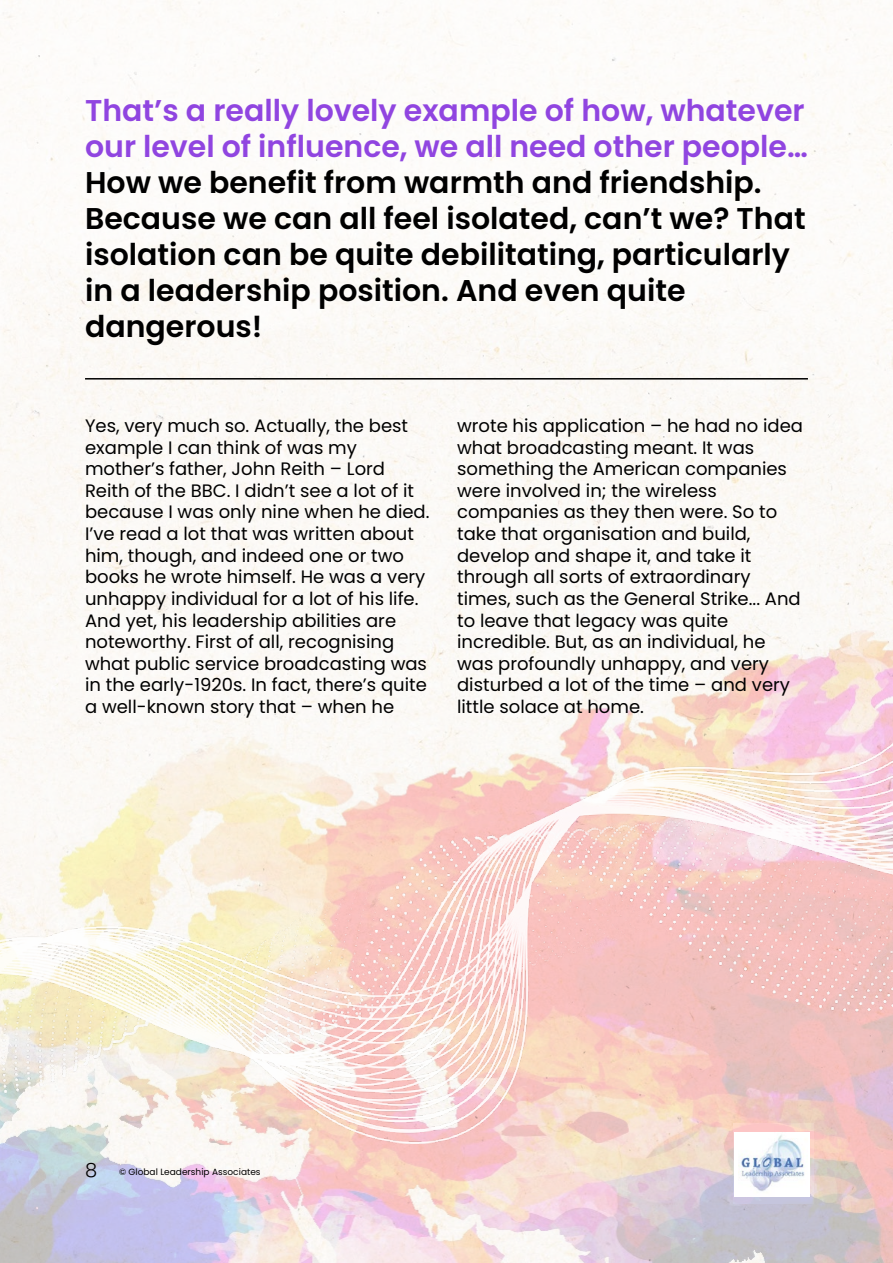
<style>
.page{position:relative;width:893px;height:1263px;background:#fff}
.page>*{position:absolute;margin:0;border:0;box-sizing:border-box;transform-origin:0 0}
.t1{font:600 30px/36px "Poppins";color:#000}
.t2{font:600 30px/36px "Poppins";color:#9045e0}
.t3{font:18px/21.6px "Poppins";color:#000}
.t4{font:9px "Poppins";color:#000}
.s1{font-weight:300;font-size:19.5px}
</style>
<div class="page">
<img style="left:0;top:0;width:893px;height:326px">
<img style="left:0;top:326px;width:893px;height:937px">
<img style="left:0;top:695px;width:893px;height:497px">
<svg style="left:735px;top:1132px;width:75px;height:64px"></svg>
<hr style="left:85px;top:378px;width:723px;height:2px;background:#000">
<h1 class="t2" style="left:85px;top:92px;width:724px">That’s a really lovely example of how, whatever our level of influence, we all need other people…</h1>
<h1 class="t1" style="left:85px;top:164px;width:722px">How we benefit from warmth and friendship.<br>Because we can all feel isolated, can’t we? That isolation can be quite debilitating, particularly in a leadership position. And even quite dangerous!</h1>
<p class="t3" style="left:85px;top:415px;width:346px">Yes, very much so. Actually, the best example I can think of was my mother’s father, John Reith – Lord Reith of the BBC. I didn’t see a lot of it because I was only nine when he died.<br>I’ve read a lot that was written about him, though, and indeed one or two books he wrote himself. He was a very unhappy individual for a lot of his life.<br>And yet, his leadership abilities are noteworthy. First of all, recognising what public service broadcasting was in the early-1920s. In fact, there’s quite a well-known story that – when he</p>
<p class="t3" style="left:457px;top:415px;width:347px">wrote his application – he had no idea what broadcasting meant. It was something the American companies were involved in; the wireless companies as they then were. So to take that organisation and build, develop and shape it, and take it through all sorts of extraordinary times, such as the General Strike... And to leave that legacy was quite incredible. But, as an individual, he was profoundly unhappy, and very disturbed a lot of the time – and very little solace at home.</p>
<p class="t4" style="left:85px;top:1166px;width:177px"><span class="s1">8</span> © Global Leadership Associates</p>
</div>
